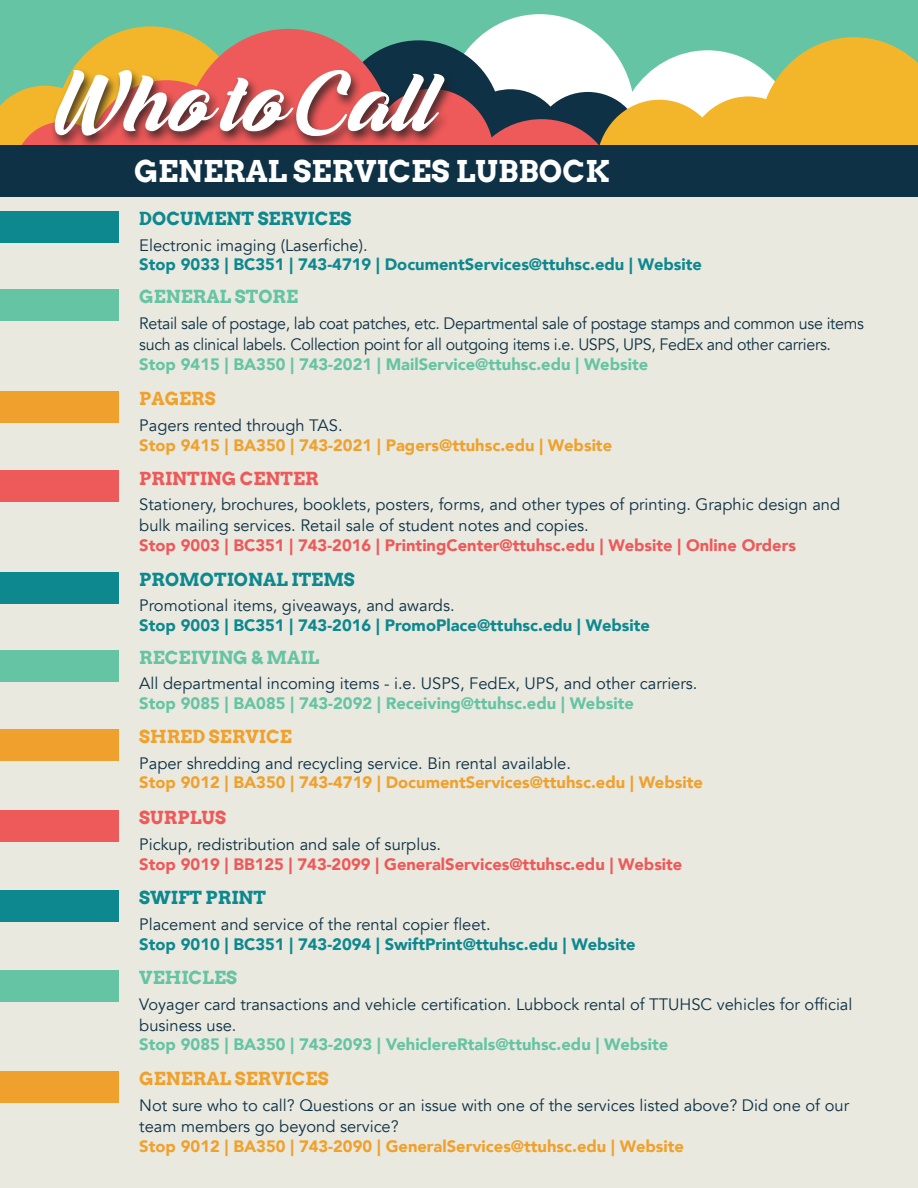
<style>
.page{position:relative;width:918px;height:1188px;background:#e9e9e0}
.page>*{position:absolute;margin:0;border:0;box-sizing:border-box;transform-origin:0 0}
.t1{font:88.5px "Melani Script";color:#fff}
.t2{font:700 30px "Arvo";color:#fff}
.t3{font:700 18px "Arvo";color:#0d888e}
.t4{font:700 18px "Arvo";color:#65c4a3}
.t5{font:700 18px "Arvo";color:#f0a12d}
.t6{font:700 18px "Arvo";color:#ee5959}
.t7{font:16.5px/21px "Avenir";color:#0f3145}
.t8{font:16.5px/21px "Avenir";letter-spacing:-.02em;color:#0f3145}
.t9{font:900 16.5px "Avenir";color:#f0a12d}
.t10{font:900 16.5px "Avenir";color:#0d888e}
.t11{font:900 16.5px "Avenir";color:#65c4a3}
.t12{font:900 16.5px "Avenir";color:#ee5959}
</style>
<div class="page">
<div style="left:0;top:0;width:918px;height:170px;background:#65c4a3"></div>
<svg style="left:490px;top:14px;width:100px;height:15px"></svg>
<svg style="left:0;top:26px;width:291px;height:120px"></svg>
<svg style="left:14px;top:29px;width:586px;height:117px"></svg>
<svg style="left:597px;top:37px;width:321px;height:109px;fill:#f3b62a"></svg>
<div style="left:0;top:146px;width:918px;height:51px;background:#0f3145"></div>
<div style="left:50px;top:68px;width:406px;height:82px;background:#231f20;opacity:.8"></div>
<div style="left:0;top:212px;width:118px;height:31px;background:#0d888e"></div>
<div style="left:0;top:572px;width:118px;height:31px;background:#0d888e"></div>
<div style="left:0;top:970px;width:118px;height:32px;background:#65c4a3"></div>
<div style="left:0;top:290px;width:118px;height:31px;background:#65c4a3"></div>
<div style="left:0;top:650px;width:118px;height:31px;background:#65c4a3"></div>
<div style="left:0;top:392px;width:118px;height:31px;background:#f0a12d"></div>
<div style="left:0;top:729px;width:118px;height:32px;background:#f0a12d"></div>
<div style="left:0;top:811px;width:118px;height:31px;background:#ee5959"></div>
<div style="left:0;top:1072px;width:118px;height:31px;background:#f0a12d"></div>
<div style="left:0;top:471px;width:118px;height:31px;background:#ee5959"></div>
<div style="left:0;top:890px;width:118px;height:32px;background:#0d888e"></div>
<h1 class="t1" style="left:55px;top:48px;width:381px">Who to Call</h1>
<h2 class="t2" style="left:134px;top:153px;width:477px">GENERAL SERVICES LUBBOCK</h2>
<p class="t3" style="left:139px;top:207px;width:214px">DOCUMENT SERVICES</p>
<p class="t7" style="left:139px;top:235px;width:230px">Electronic imaging (Laserfiche).</p>
<p class="t10" style="left:139px;top:251px;width:564px">Stop 9033 | BC351 | 743-4719 | DocumentServices@ttuhsc.edu | Website</p>
<p class="t4" style="left:139px;top:286px;width:160px">GENERAL STORE</p>
<p class="t8" style="left:139px;top:313px;width:726px">Retail sale of postage, lab coat patches, etc. Departmental sale of postage stamps and common use items such as clinical labels. Collection point for all outgoing items i.e. USPS, UPS, FedEx and other carriers.</p>
<p class="t11" style="left:139px;top:350px;width:510px">Stop 9415 | BA350 | 743-2021 | MailService@ttuhsc.edu | Website</p>
<p class="t5" style="left:139px;top:388px;width:78px">PAGERS</p>
<p class="t7" style="left:139px;top:415px;width:205px">Pagers rented through TAS.</p>
<p class="t9" style="left:139px;top:431px;width:474px">Stop 9415 | BA350 | 743-2021 | Pagers@ttuhsc.edu | Website</p>
<p class="t6" style="left:139px;top:467px;width:181px">PRINTING CENTER</p>
<p class="t7" style="left:139px;top:494px;width:702px">Stationery, brochures, booklets, posters, forms, and other types of printing. Graphic design and bulk mailing services. Retail sale of student notes and copies.</p>
<p class="t12" style="left:139px;top:531px;width:658px">Stop 9003 | BC351 | 743-2016 | PrintingCenter@ttuhsc.edu | Website | Online Orders</p>
<p class="t3" style="left:139px;top:568px;width:217px">PROMOTIONAL ITEMS</p>
<p class="t7" style="left:139px;top:595px;width:317px">Promotional items, giveaways, and awards.</p>
<p class="t10" style="left:139px;top:611px;width:512px">Stop 9003 | BC351 | 743-2016 | PromoPlace@ttuhsc.edu | Website</p>
<p class="t4" style="left:139px;top:646px;width:182px">RECEIVING &amp; MAIL</p>
<p class="t7" style="left:139px;top:673px;width:560px">All departmental incoming items - i.e. USPS, FedEx, UPS, and other carriers.</p>
<p class="t11" style="left:139px;top:689px;width:496px">Stop 9085 | BA085 | 743-2092 | Receiving@ttuhsc.edu | Website</p>
<p class="t5" style="left:139px;top:725px;width:154px">SHRED SERVICE</p>
<p class="t7" style="left:139px;top:753px;width:433px">Paper shredding and recycling service. Bin rental available.</p>
<p class="t9" style="left:139px;top:769px;width:565px">Stop 9012 | BA350 | 743-4719 | DocumentServices@ttuhsc.edu | Website</p>
<p class="t6" style="left:139px;top:806px;width:88px">SURPLUS</p>
<p class="t7" style="left:139px;top:834px;width:303px">Pickup, redistribution and sale of surplus.</p>
<p class="t12" style="left:139px;top:850px;width:545px">Stop 9019 | BB125 | 743-2099 | GeneralServices@ttuhsc.edu | Website</p>
<p class="t3" style="left:139px;top:887px;width:128px">SWIFT PRINT</p>
<p class="t7" style="left:139px;top:914px;width:353px">Placement and service of the rental copier fleet.</p>
<p class="t10" style="left:139px;top:930px;width:498px">Stop 9010 | BC351 | 743-2094 | SwiftPrint@ttuhsc.edu | Website</p>
<p class="t4" style="left:139px;top:966px;width:99px">VEHICLES</p>
<p class="t7" style="left:139px;top:994px;width:715px">Voyager card transactions and vehicle certification. Lubbock rental of TTUHSC vehicles for official business use.</p>
<p class="t11" style="left:139px;top:1031px;width:531px">Stop 9085 | BA350 | 743-2093 | VehiclereRtals@ttuhsc.edu | Website</p>
<p class="t5" style="left:139px;top:1068px;width:191px">GENERAL SERVICES</p>
<p class="t7" style="left:139px;top:1095px;width:711px">Not sure who to call? Questions or an issue with one of the services listed above? Did one of our team members go beyond service?</p>
<p class="t9" style="left:139px;top:1132px;width:546px">Stop 9012 | BA350 | 743-2090 | GeneralServices@ttuhsc.edu | Website</p>
</div>
